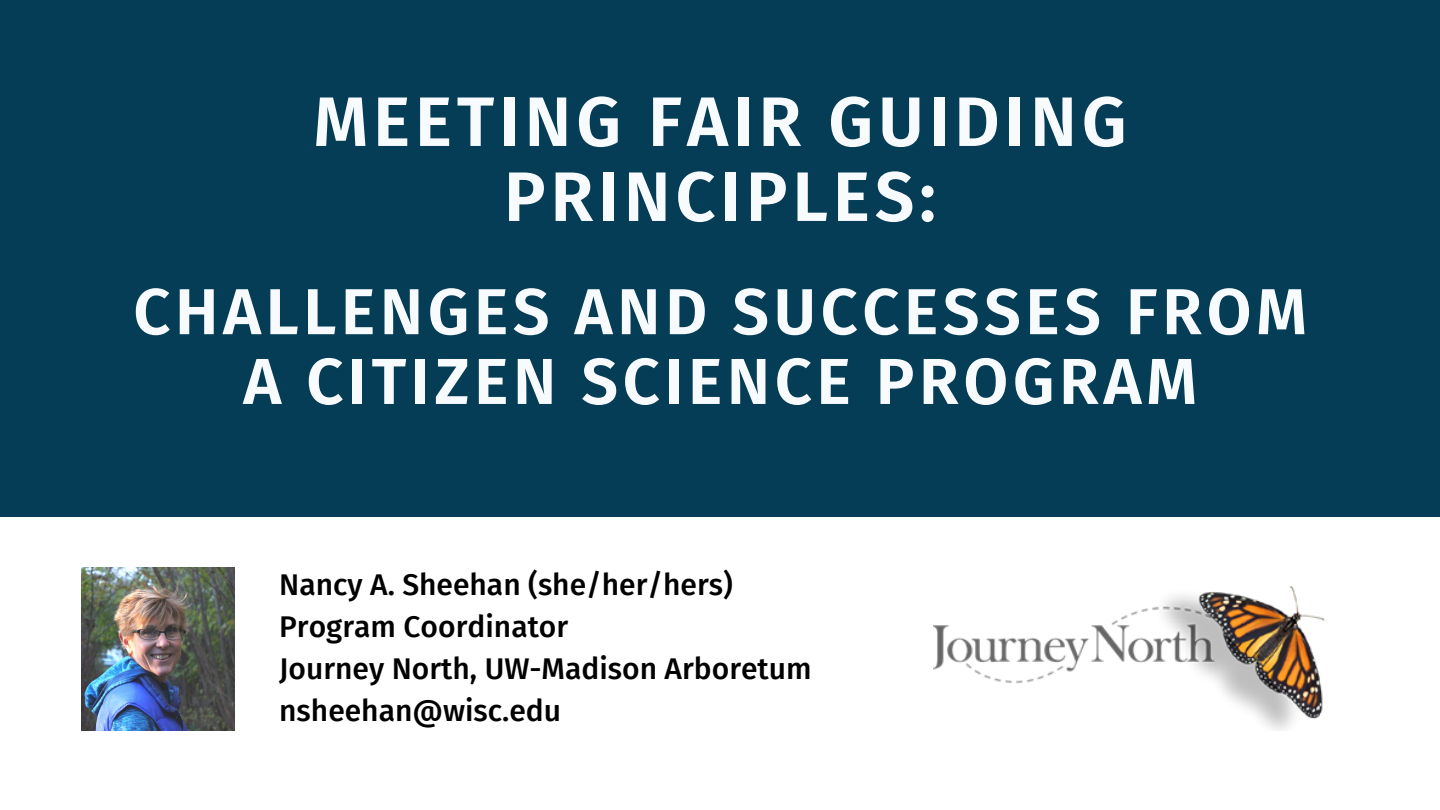
<style>
.page{position:relative;width:1440px;height:810px;background:#053d57}
.page>*{position:absolute;margin:0;border:0;box-sizing:border-box;transform-origin:0 0}
.t1{font:600 70px/75px "Fira Sans";letter-spacing:.07em;color:#f8fbfd;text-align:center}
.t2{font:600 65px/69.8px "Fira Sans";letter-spacing:.07em;color:#f8fbfd;text-align:center}
.t3{font:500 30px "Fira Sans";color:#000}
</style>
<div class="page">
<div style="left:0;top:517px;width:1440px;height:293px;background:#fff"></div>
<img style="left:934px;top:587px;width:391px;height:143px">
<img style="left:81px;top:567px;width:154px;height:163px">
<p class="t1" style="left:313px;top:85px;width:815px">MEETING FAIR GUIDING<br>PRINCIPLES:</p>
<p class="t2" style="left:133px;top:278px;width:1175px">CHALLENGES AND SUCCESSES FROM<br>A CITIZEN SCIENCE PROGRAM</p>
<p class="t3" style="left:279px;top:567px;width:455px">Nancy A. Sheehan (she/her/hers)</p>
<p class="t3" style="left:279px;top:609px;width:291px">Program Coordinator</p>
<p class="t3" style="left:279px;top:651px;width:534px">Journey North, UW-Madison Arboretum</p>
<p class="t3" style="left:279px;top:693px;width:283px">nsheehan@wisc.edu</p>
</div>
